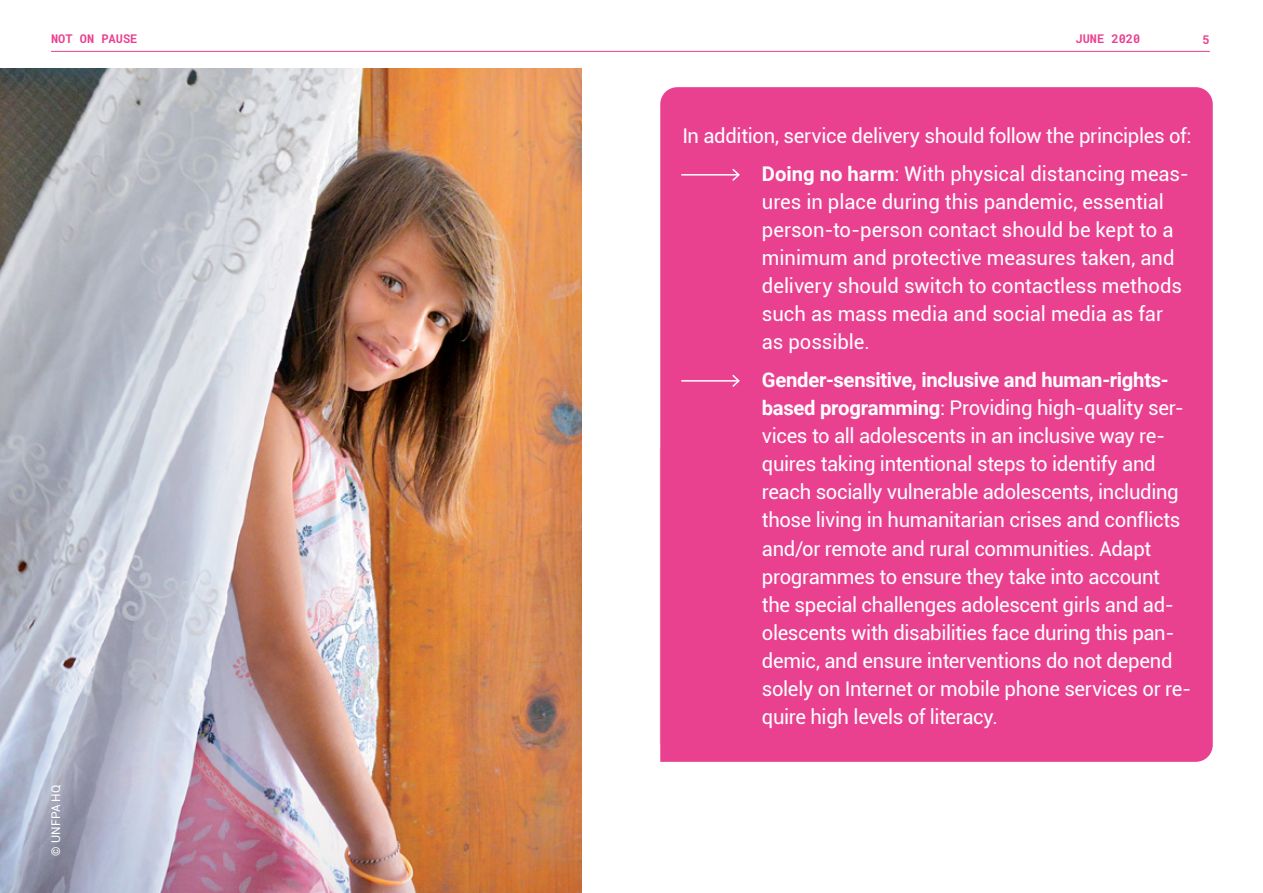
<style>
.page{position:relative;width:1263px;height:893px;background:#fff}
.page>*{position:absolute;margin:0;border:0;box-sizing:border-box;transform-origin:0 0}
.t1{font:20.25px/28.2px "Roboto";letter-spacing:-.015em;color:#fff}
.t2{font:700 12px "Roboto Mono";color:#e94190}
.t3{font:12px "Roboto";letter-spacing:.015em;color:#fff}
.s1{font-weight:700}
</style>
<div class="page">
<hr style="left:51px;top:51px;width:1159px;height:1px;background:#e94190">
<div style="left:660px;top:87px;width:553px;height:675px;background:#e94190"></div>
<hr style="left:681px;top:380px;width:58px;height:2px;background:#fff">
<svg style="left:731px;top:373px;width:10px;height:16px"></svg>
<hr style="left:681px;top:174px;width:58px;height:2px;background:#fff">
<svg style="left:731px;top:167px;width:10px;height:15px"></svg>
<img style="left:0;top:68px;width:581px;height:825px">
<p class="t2" style="left:51px;top:30px;width:88px">NOT ON PAUSE</p>
<p class="t2" style="left:1075px;top:30px;width:66px">JUNE 2020</p>
<p class="t2" style="left:1202px;top:32px;width:9px">5</p>
<p class="t3" style="left:47px;top:856px;width:73px;rotate:-90deg">© UNFPA HQ</p>
<p class="t1" style="left:682px;top:116px;width:511px;line-height:37.5px;text-align:right">In addition, service delivery should follow the principles of:<br><span class="s1">Doing no harm</span>: With physical distancing meas-</p>
<p class="t1" style="left:762px;top:187px;width:422px">ures in place during this pandemic, essential person-to-person contact should be kept to a minimum and protective measures taken, and delivery should switch to contactless methods such as mass media and social media as far as possible.</p>
<p class="t1" style="left:762px;top:365px;width:431px"><span class="s1">Gender-sensitive, inclusive and human-rights&shy;based programming</span>: Providing high-quality ser&shy;vices to all adolescents in an inclusive way re&shy;quires taking intentional steps to identify and reach socially vulnerable adolescents, including those living in humanitarian crises and conflicts and/or remote and rural communities. Adapt programmes to ensure they take into account the special challenges adolescent girls and ad&shy;olescents with disabilities face during this pan&shy;demic, and ensure interventions do not depend solely on Internet or mobile phone services or re&shy;quire high levels of literacy.</p>
</div>
